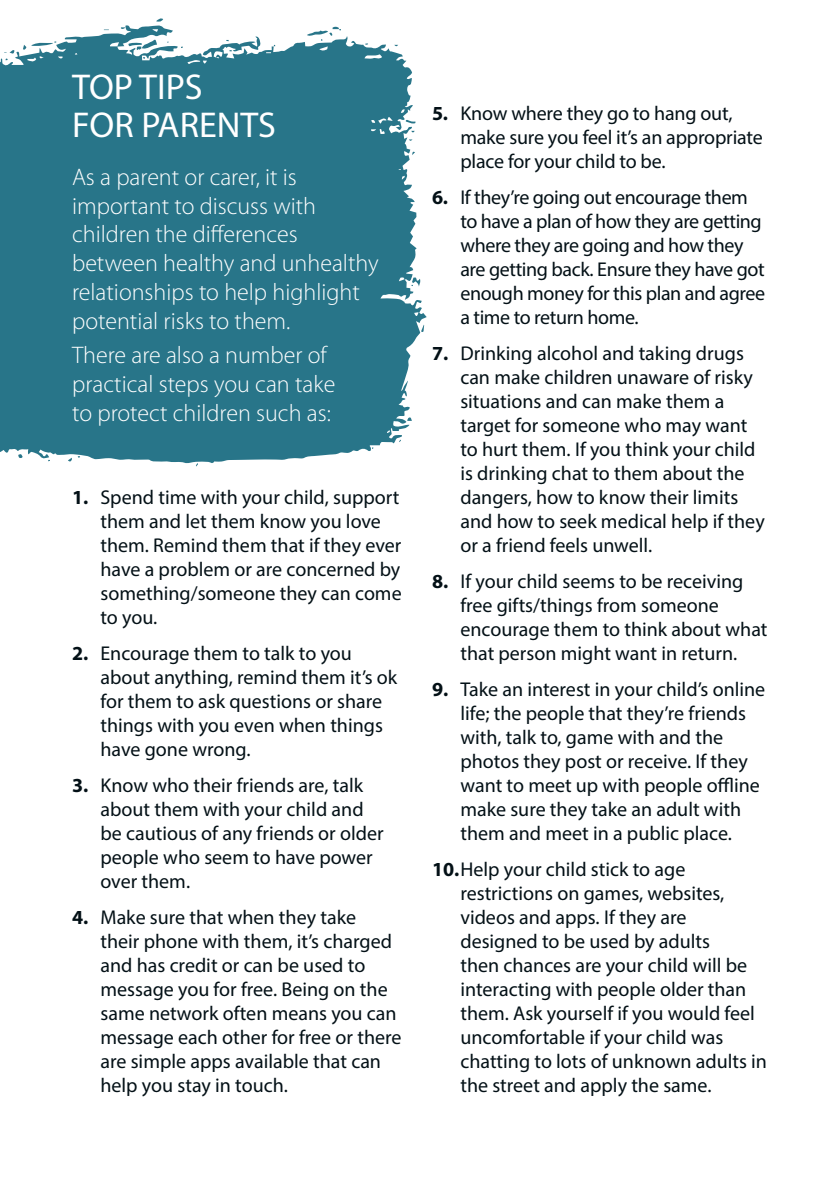
<style>
.page{position:relative;width:840px;height:1191px;background:#fff}
.page>*{position:absolute;margin:0;border:0;box-sizing:border-box;transform-origin:0 0}
.t1{font:36px/38px "Myriad Pro";color:#fff}
.t2{font:300 24px/28.8px "Myriad Pro";color:#fff}
.t3{font:20px/24px "Myriad Pro";color:#031016}
.t4{font:20px/24px "Myriad Pro";letter-spacing:-.02em;color:#031016}
.s1{font-weight:700}
</style>
<div class="page">
<svg style="left:0;top:25px;width:426px;height:439px;background:#3d8294"></svg>
<svg style="left:405px;top:120px;width:10px;height:4px"></svg>
<svg style="left:156px;top:18px;width:7px;height:4px"></svg>
<svg style="left:18px;top:454px;width:5px;height:4px"></svg>
<svg style="left:128px;top:39px;width:29px;height:11px"></svg>
<svg style="left:407px;top:417px;width:4px;height:4px"></svg>
<svg style="left:421px;top:325px;width:3px;height:8px"></svg>
<svg style="left:68px;top:458px;width:4px;height:4px"></svg>
<svg style="left:412px;top:151px;width:3px;height:4px"></svg>
<svg style="left:23px;top:41px;width:33px;height:9px"></svg>
<svg style="left:411px;top:276px;width:10px;height:10px"></svg>
<svg style="left:0;top:49px;width:14px;height:12px"></svg>
<svg style="left:307px;top:26px;width:34px;height:15px"></svg>
<h1 class="t1" style="left:72px;top:67px;width:205px">TOP TIPS<br>FOR PARENTS</h1>
<p class="t2" style="left:72px;top:163px;width:308px">As a parent or carer, it is important to discuss with children the differences between healthy and unhealthy relationships to help highlight potential risks to them.</p>
<p class="t2" style="left:72px;top:341px;width:265px">There are also a number of practical steps you can take to protect children such as:</p>
<p class="t3" style="left:100px;top:485px;width:302px;text-indent:-28px"><span class="s1">1.</span> Spend time with your child, support them and let them know you love them. Remind them that if they ever have a problem or are concerned by something/someone they can come to you.</p>
<p class="t3" style="left:100px;top:641px;width:298px;text-indent:-28px"><span class="s1">2.</span> Encourage them to talk to you about anything, remind them it’s ok for them to ask questions or share things with you even when things have gone wrong.</p>
<p class="t3" style="left:100px;top:773px;width:284px;text-indent:-28px"><span class="s1">3.</span> Know who their friends are, talk about them with your child and be cautious of any friends or older people who seem to have power over them.</p>
<p class="t3" style="left:100px;top:905px;width:302px;text-indent:-28px"><span class="s1">4.</span> Make sure that when they take<br>their phone with them, it’s charged and has credit or can be used to message you for free. Being on the same network often means you can message each other for free or there are simple apps available that can help you stay in touch.</p>
<p class="t3" style="left:460px;top:101px;width:304px;text-indent:-28px"><span class="s1">5.</span> Know where they go to hang out, make sure you feel it’s an appropriate place for your child to be.</p>
<p class="t4" style="left:460px;top:185px;width:306px;text-indent:-28px"><span class="s1">6.</span> If they’re going out encourage them to have a plan of how they are getting where they are going and how they are getting back. Ensure they have got enough money for this plan and agree a time to return home.</p>
<p class="t3" style="left:460px;top:341px;width:306px;text-indent:-28px"><span class="s1">7.</span> Drinking alcohol and taking drugs can make children unaware of risky situations and can make them a target for someone who may want to hurt them. If you think your child is drinking chat to them about the dangers, how to know their limits and how to seek medical help if they or a friend feels unwell.</p>
<p class="t3" style="left:460px;top:569px;width:308px;text-indent:-28px"><span class="s1">8.</span> If your child seems to be receiving free gifts/things from someone encourage them to think about what that person might want in return.</p>
<p class="t3" style="left:460px;top:677px;width:306px;text-indent:-28px"><span class="s1">9.</span> Take an interest in your child’s online life; the people that they’re friends with, talk to, game with and the photos they post or receive. If they want to meet up with people offline make sure they take an adult with them and meet in a public place.</p>
<p class="t3" style="left:460px;top:857px;width:308px;text-indent:-28px"><span class="s1">10.</span>Help your child stick to age restrictions on games, websites, videos and apps. If they are designed to be used by adults<br>then chances are your child will be interacting with people older than them. Ask yourself if you would feel uncomfortable if your child was chatting to lots of unknown adults in the street and apply the same.</p>
</div>
